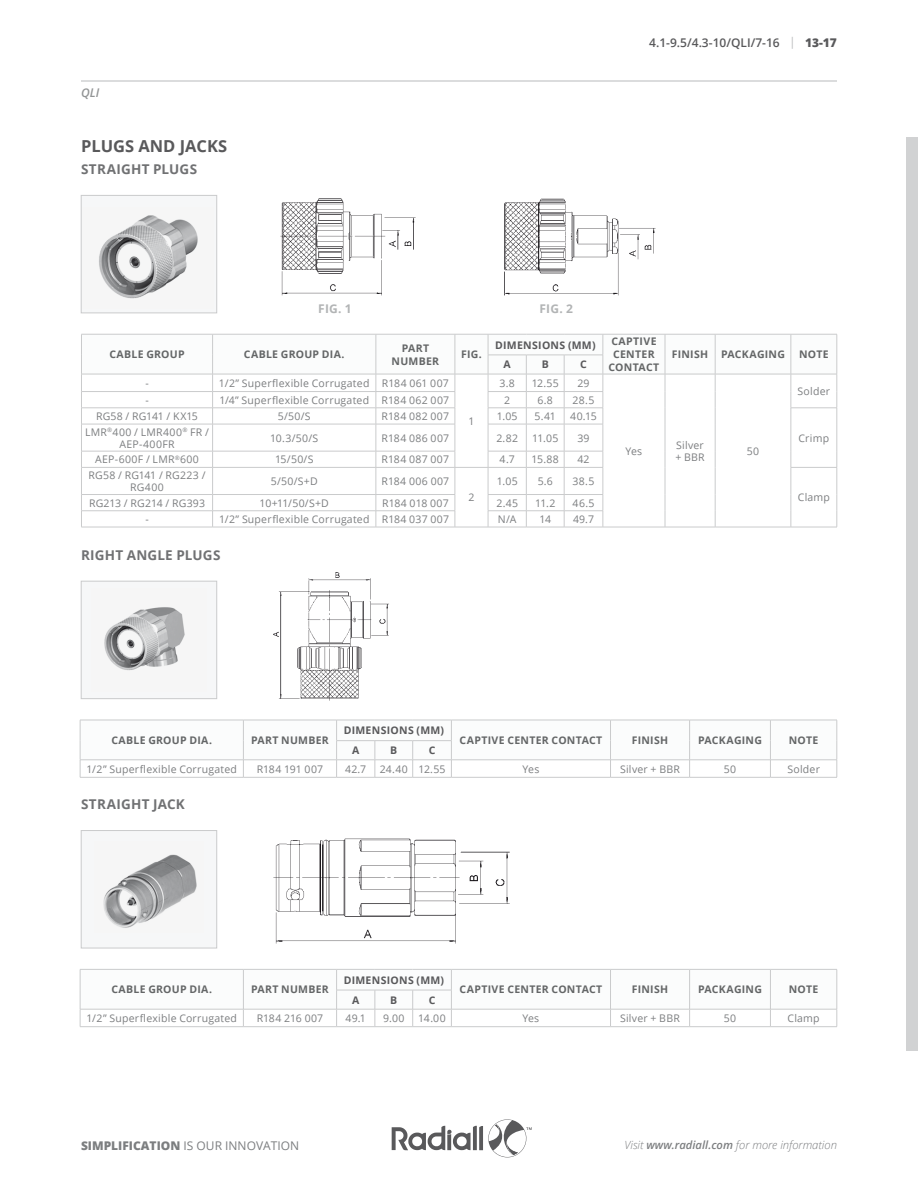
<style>
.page{position:relative;width:918px;height:1188px;background:#fff}
.page>*{position:absolute;margin:0;border:0;box-sizing:border-box;transform-origin:0 0}
.t1{font:700 16.5px "Open Sans";color:#59595b}
.t2{font:700 13.5px "Open Sans";letter-spacing:.015em;color:#707173}
.t3{font:600 12px "Open Sans";color:#59595b}
.t4{font:12px "Open Sans";color:#7c7e80}
.t5{font:700 12px "Open Sans";letter-spacing:.015em;color:#b2b4b5}
.t6{font:italic 600 12px "Open Sans";color:#929495}
.t7{font:italic 300 11.25px "Open Sans";color:#7c7e80}
.t8{font:10.5px/12px "Open Sans";letter-spacing:.02em;color:#7c7e80;text-align:center}
.t9{font:700 10.5px/12.8px "Open Sans";letter-spacing:.025em;color:#646667;text-align:center}
.t10{font:700 10.5px "Open Sans";letter-spacing:.025em;color:#59595b}
.t11{font:10.5px "Open Sans";letter-spacing:.04em;color:#7c7e80}
.s1{font-weight:400;color:#bcbdbf}
.s2{font-weight:800}
.s3{font-weight:600}
</style>
<div class="page">
<div style="left:906px;top:137px;width:12px;height:913px;background:#d1d2d3"></div>
<svg style="left:392px;top:1119px;width:140px;height:38px"></svg>
<hr style="left:81px;top:80px;width:756px;height:2px;background:#d0d1d3">
<img style="left:280px;top:198px;width:136px;height:98px">
<img style="left:504px;top:198px;width:152px;height:98px">
<img style="left:273px;top:572px;width:116px;height:129px">
<img style="left:273px;top:838px;width:237px;height:106px">
<div style="left:81px;top:195px;width:136px;height:118px;background:#f6f7f8"></div>
<img style="left:99px;top:215px;width:99px;height:84px">
<div style="left:81px;top:195px;width:136px;height:118px;border:1px solid #cacbcc"></div>
<hr style="left:526px;top:527px;width:38px;height:1px;background:#cacbcc">
<hr style="left:564px;top:527px;width:39px;height:1px;background:#cacbcc">
<hr style="left:81px;top:527px;width:132px;height:1px;background:#cacbcc">
<hr style="left:213px;top:527px;width:163px;height:1px;background:#cacbcc">
<hr style="left:376px;top:527px;width:79px;height:1px;background:#cacbcc">
<svg style="left:81px;top:334px;width:757px;height:193px"></svg>
<hr style="left:455px;top:527px;width:33px;height:1px;background:#cacbcc">
<hr style="left:488px;top:527px;width:38px;height:1px;background:#cacbcc">
<hr style="left:603px;top:527px;width:62px;height:1px;background:#cacbcc">
<hr style="left:665px;top:527px;width:50px;height:1px;background:#cacbcc">
<hr style="left:715px;top:527px;width:76px;height:1px;background:#cacbcc">
<hr style="left:791px;top:527px;width:46px;height:1px;background:#cacbcc">
<hr style="left:337px;top:777px;width:38px;height:1px;background:#cacbcc">
<hr style="left:375px;top:777px;width:38px;height:1px;background:#cacbcc">
<hr style="left:413px;top:777px;width:38px;height:1px;background:#cacbcc">
<hr style="left:451px;top:777px;width:160px;height:1px;background:#cacbcc">
<hr style="left:611px;top:777px;width:79px;height:1px;background:#cacbcc">
<hr style="left:690px;top:777px;width:80px;height:1px;background:#cacbcc">
<hr style="left:770px;top:777px;width:67px;height:1px;background:#cacbcc">
<hr style="left:80px;top:777px;width:163px;height:1px;background:#cacbcc">
<hr style="left:243px;top:777px;width:94px;height:1px;background:#cacbcc">
<svg style="left:80px;top:720px;width:758px;height:57px"></svg>
<svg style="left:80px;top:969px;width:758px;height:58px"></svg>
<div style="left:81px;top:581px;width:136px;height:118px;background:#f6f7f8"></div>
<img style="left:104px;top:607px;width:81px;height:64px">
<div style="left:81px;top:581px;width:136px;height:118px;border:1px solid #cacbcc"></div>
<div style="left:81px;top:831px;width:136px;height:117px;background:#f6f7f8"></div>
<img style="left:103px;top:854px;width:94px;height:74px">
<div style="left:81px;top:830px;width:136px;height:118px;border:1px solid #cacbcc"></div>
<p class="t6" style="left:81px;top:85px;width:20px">QLI</p>
<h1 class="t1" style="left:81px;top:134px;width:148px">PLUGS AND JACKS</h1>
<p class="t2" style="left:81px;top:160px;width:118px">STRAIGHT PLUGS</p>
<p class="t3" style="left:649px;top:34px;width:189px">4.1-9.5/4.3-10/QLI/7-16 <span class="s1">|</span> <span class="s2">13-17</span></p>
<p class="t5" style="left:318px;top:300px;width:35px">FIG. 1</p>
<p class="t5" style="left:540px;top:300px;width:35px">FIG. 2</p>
<p class="t9" style="left:109px;top:348px;width:77px">CABLE GROUP</p>
<p class="t9" style="left:244px;top:348px;width:102px">CABLE GROUP DIA.</p>
<p class="t9" style="left:392px;top:341px;width:49px">PART<br>NUMBER</p>
<p class="t9" style="left:461px;top:348px;width:22px">FIG.</p>
<p class="t8" style="left:145px;top:377px;width:5px">-</p>
<p class="t8" style="left:219px;top:377px;width:231px">1/2” Superflexible Corrugated R184 061 007</p>
<p class="t10" style="left:495px;top:337px;width:102px">DIMENSIONS (MM)</p>
<p class="t9" style="left:609px;top:335px;width:52px">CAPTIVE<br>CENTER<br>CONTACT</p>
<p class="t10" style="left:504px;top:357px;width:9px">A</p>
<p class="t10" style="left:542px;top:357px;width:9px">B</p>
<p class="t10" style="left:580px;top:357px;width:8px">C</p>
<p class="t8" style="left:499px;top:377px;width:17px">3.8</p>
<p class="t8" style="left:532px;top:377px;width:29px">12.55</p>
<p class="t8" style="left:577px;top:377px;width:14px">29</p>
<p class="t8" style="left:145px;top:394px;width:5px">-</p>
<p class="t8" style="left:219px;top:394px;width:231px">1/4” Superflexible Corrugated R184 062 007</p>
<p class="t8" style="left:504px;top:394px;width:8px">2</p>
<p class="t8" style="left:538px;top:394px;width:17px">6.8</p>
<p class="t8" style="left:573px;top:394px;width:23px">28.5</p>
<p class="t8" style="left:96px;top:410px;width:103px">RG58 / RG141 / KX15</p>
<p class="t8" style="left:278px;top:410px;width:34px">5/50/S</p>
<p class="t8" style="left:382px;top:410px;width:69px">R184 082 007</p>
<p class="t8" style="left:497px;top:410px;width:22px">1.05</p>
<p class="t8" style="left:535px;top:410px;width:23px">5.41</p>
<p class="t8" style="left:570px;top:410px;width:28px">40.15</p>
<p class="t8" style="left:468px;top:415px;width:8px">1</p>
<p class="t9" style="left:672px;top:348px;width:115px">FINISH PACKAGING</p>
<p class="t9" style="left:799px;top:348px;width:31px">NOTE</p>
<p class="t8" style="left:798px;top:385px;width:34px">Solder</p>
<p class="t8" style="left:85px;top:426px;width:125px">LMR<sup>®</sup>400 / LMR400<sup>®</sup> FR /<br>AEP-400FR</p>
<p class="t8" style="left:270px;top:432px;width:50px">10. 3/50/S</p>
<p class="t8" style="left:382px;top:432px;width:69px">R184 086 007</p>
<p class="t8" style="left:496px;top:432px;width:23px">2.82</p>
<p class="t8" style="left:532px;top:432px;width:28px">11.05</p>
<p class="t8" style="left:577px;top:432px;width:14px">39</p>
<p class="t8" style="left:95px;top:453px;width:105px">AEP-600F / LMR<sup>®</sup>600</p>
<p class="t8" style="left:275px;top:453px;width:40px">15/50/S</p>
<p class="t8" style="left:382px;top:453px;width:69px">R184 087 007</p>
<p class="t8" style="left:500px;top:453px;width:17px">4.7</p>
<p class="t8" style="left:532px;top:453px;width:29px">15.88</p>
<p class="t8" style="left:577px;top:453px;width:14px">42</p>
<p class="t8" style="left:89px;top:469px;width:118px">RG58 / RG141 / RG223 /<br>RG400</p>
<p class="t8" style="left:271px;top:475px;width:48px">5/50/S+D</p>
<p class="t11" style="left:382px;top:474px;width:69px">R184 006 007</p>
<p class="t8" style="left:469px;top:491px;width:8px">2</p>
<p class="t8" style="left:497px;top:475px;width:22px">1.05</p>
<p class="t8" style="left:538px;top:475px;width:17px">5.6</p>
<p class="t8" style="left:573px;top:475px;width:23px">38.5</p>
<p class="t8" style="left:89px;top:497px;width:118px">RG213 / RG214 / RG393</p>
<p class="t8" style="left:260px;top:497px;width:71px">10+11/50/S+D</p>
<p class="t8" style="left:382px;top:497px;width:68px">R184 018 007</p>
<p class="t8" style="left:496px;top:497px;width:23px">2.45</p>
<p class="t8" style="left:535px;top:497px;width:22px">11.2</p>
<p class="t8" style="left:573px;top:497px;width:23px">46.5</p>
<p class="t8" style="left:145px;top:513px;width:5px">-</p>
<p class="t8" style="left:219px;top:513px;width:232px">1/2” Superflexible Corrugated R184 037 007</p>
<p class="t8" style="left:498px;top:513px;width:20px">N/A</p>
<p class="t8" style="left:539px;top:513px;width:13px">14</p>
<p class="t8" style="left:573px;top:513px;width:22px">49.7</p>
<p class="t2" style="left:81px;top:545px;width:141px">RIGHT ANGLE PLUGS</p>
<p class="t8" style="left:626px;top:444px;width:18px">Yes</p>
<p class="t8" style="left:675px;top:438px;width:31px;text-align:left">Silver + BBR</p>
<p class="t8" style="left:747px;top:444px;width:14px">50</p>
<p class="t8" style="left:799px;top:432px;width:32px">Crimp</p>
<p class="t8" style="left:798px;top:491px;width:34px">Clamp</p>
<p class="t9" style="left:111px;top:733px;width:102px">CABLE GROUP DIA.</p>
<p class="t9" style="left:251px;top:733px;width:79px">PART NUMBER</p>
<p class="t10" style="left:344px;top:723px;width:102px">DIMENSIONS (MM)</p>
<p class="t10" style="left:352px;top:743px;width:9px">A</p>
<p class="t10" style="left:390px;top:743px;width:9px">B</p>
<p class="t10" style="left:429px;top:743px;width:8px">C</p>
<p class="t9" style="left:460px;top:733px;width:144px">CAPTIVE CENTER CONTACT</p>
<p class="t9" style="left:632px;top:733px;width:38px">FINISH</p>
<p class="t9" style="left:698px;top:733px;width:65px">PACKAGING</p>
<p class="t9" style="left:789px;top:733px;width:31px">NOTE</p>
<p class="t8" style="left:87px;top:762px;width:152px">1/2” Superflexible Corrugated</p>
<p class="t8" style="left:257px;top:762px;width:68px">R184 191 007</p>
<p class="t8" style="left:345px;top:762px;width:23px">42.7</p>
<p class="t8" style="left:380px;top:762px;width:67px">24.40 12.55</p>
<p class="t8" style="left:523px;top:762px;width:18px">Yes</p>
<p class="t8" style="left:620px;top:762px;width:61px">Silver + BBR</p>
<p class="t8" style="left:724px;top:762px;width:14px">50</p>
<p class="t8" style="left:787px;top:762px;width:34px">Solder</p>
<p class="t2" style="left:81px;top:795px;width:105px">STRAIGHT JACK</p>
<p class="t9" style="left:111px;top:983px;width:102px">CABLE GROUP DIA.</p>
<p class="t9" style="left:251px;top:983px;width:79px">PART NUMBER</p>
<p class="t10" style="left:344px;top:972px;width:102px">DIMENSIONS (MM)</p>
<p class="t10" style="left:352px;top:992px;width:9px">A</p>
<p class="t10" style="left:390px;top:992px;width:9px">B</p>
<p class="t10" style="left:429px;top:992px;width:8px">C</p>
<p class="t9" style="left:460px;top:983px;width:144px">CAPTIVE CENTER CONTACT</p>
<p class="t9" style="left:632px;top:983px;width:38px">FINISH</p>
<p class="t9" style="left:698px;top:983px;width:65px">PACKAGING</p>
<p class="t9" style="left:789px;top:983px;width:31px">NOTE</p>
<p class="t8" style="left:87px;top:1012px;width:152px">1/2” Superflexible Corrugated</p>
<p class="t8" style="left:257px;top:1012px;width:68px">R184 216 007</p>
<p class="t8" style="left:346px;top:1012px;width:22px">49.1</p>
<p class="t8" style="left:383px;top:1012px;width:23px">9.00</p>
<p class="t8" style="left:418px;top:1012px;width:29px">14.00</p>
<p class="t8" style="left:523px;top:1012px;width:18px">Yes</p>
<p class="t8" style="left:620px;top:1012px;width:61px">Silver + BBR</p>
<p class="t8" style="left:724px;top:1012px;width:14px">50</p>
<p class="t8" style="left:788px;top:1012px;width:34px">Clamp</p>
<p class="t4" style="left:81px;top:1138px;width:220px"><span class="s2">SIMPLIFICATION</span> IS OUR INNOVATION</p>
<p class="t7" style="left:624px;top:1137px;width:214px">Visit <span class="s3">www.radiall.com</span> for more information</p>
</div>
